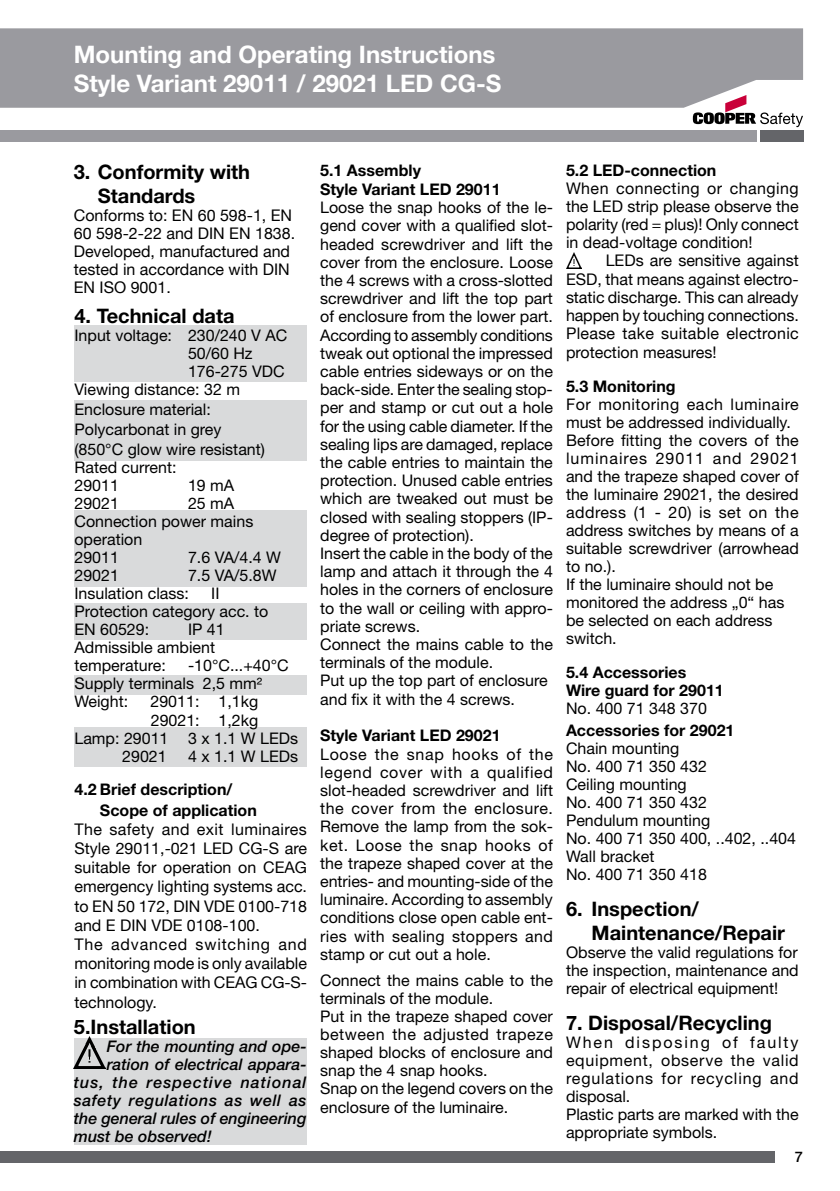
<style>
.page{position:relative;width:840px;height:1191px;background:#fff}
.page>*{position:absolute;margin:0;border:0;box-sizing:border-box;transform-origin:0 0}
.t1{font:700 24px/28.8px "Helvetica Neue";color:#fff}
.t2{font:700 20px/24px "Helvetica Neue LT Pro";color:#000}
.t3{font:16px/18.2px "Helvetica Neue LT Pro";color:#000}
.t4{font:16px/19.2px "Helvetica Neue";color:#000}
.t5{font:700 16px/21px "Helvetica Neue LT Pro";color:#000}
.t6{font:16px/18px "Helvetica Neue LT Pro";letter-spacing:.045em;color:#000}
.t7{font:italic 500 16px "Helvetica Neue LT Pro";color:#000}
.t8{font:italic 500 16px "Helvetica Neue LT Pro";letter-spacing:.06em;color:#000}
.t9{font:italic 500 16px "Helvetica Neue LT Pro";letter-spacing:.035em;color:#000}
.t10{font:500 14.6px "Helvetica Neue LT Pro";color:#000}
</style>
<div class="page">
<div style="left:759px;top:130px;width:43px;height:12px;background:#646569"></div>
<div style="left:0;top:1151px;width:773px;height:11px;background:#646569"></div>
<svg style="left:692px;top:108px;width:110px;height:19px"></svg>
<div style="left:0;top:28px;width:802px;height:80px;background:#9a9a9f"></div>
<div style="left:0;top:130px;width:755px;height:12px;background:#9a9a9f"></div>
<div style="left:74px;top:325px;width:232px;height:56px;background:#d9dadb"></div>
<div style="left:74px;top:400px;width:232px;height:61px;background:#d9dadb"></div>
<div style="left:74px;top:510px;width:232px;height:77px;background:#d9dadb"></div>
<div style="left:74px;top:603px;width:232px;height:36px;background:#d9dadb"></div>
<div style="left:74px;top:675px;width:232px;height:20px;background:#d9dadb"></div>
<div style="left:74px;top:727px;width:232px;height:40px;background:#d9dadb"></div>
<div style="left:74px;top:1037px;width:232px;height:107px;background:#d9dadb"></div>
<img style="left:74px;top:1036px;width:31px;height:32px">
<img style="left:566px;top:252px;width:15px;height:16px">
<h1 class="t1" style="left:74px;top:40px;width:429px">Mounting and Operating Instructions<br>Style Variant 29011 / 29021 LED CG-S</h1>
<p class="t2" style="left:98px;top:159px;width:154px;text-indent:-24px">3. Conformity with<br>Standards</p>
<p class="t4" style="left:74px;top:206px;width:223px;line-height:18px">Conforms to: EN 60 598-1, EN<br>60 598-2-22 and DIN EN 1838.<br>Developed, manufactured and tested in accordance with DIN<br>EN ISO 9001.</p>
<p class="t2" style="left:74px;top:304px;width:161px">4. Technical data</p>
<p class="t3" style="left:74px;top:326px;width:214px">Input voltage: 230/240 V AC</p>
<p class="t3" style="left:188px;top:344px;width:66px">50/60 Hz</p>
<p class="t3" style="left:188px;top:362px;width:98px">176-275 VDC</p>
<p class="t3" style="left:74px;top:380px;width:167px">Viewing distance: 32 m</p>
<p class="t3" style="left:74px;top:399px;width:192px;line-height:20px">Enclosure material:<br>Polycarbonat in grey (850°C glow wire resistant)</p>
<p class="t3" style="left:74px;top:458px;width:103px">Rated current:<br>29011</p>
<p class="t3" style="left:188px;top:476px;width:48px">19 mA</p>
<p class="t3" style="left:74px;top:494px;width:180px;text-indent:113px">25 mA<br>Connection power mains operation<br>29011</p>
<p class="t3" style="left:74px;top:494px;width:46px">29021</p>
<p class="t3" style="left:188px;top:548px;width:94px">7.6 VA/4.4 W</p>
<p class="t3" style="left:74px;top:566px;width:203px;text-indent:113px">7.5 VA/5.8W<br>Insulation class:</p>
<p class="t3" style="left:74px;top:566px;width:46px">29021</p>
<p class="t3" style="left:74px;top:584px;width:195px;text-indent:137px">II<br>Protection category acc. to<br>EN 60529:</p>
<p class="t3" style="left:74px;top:620px;width:152px;text-indent:113px">IP 41<br>Admissible ambient temperature:</p>
<p class="t3" style="left:74px;top:656px;width:216px;text-indent:113px">-10°C...+40°C<br>Supply terminals 2,5 mm²<br>Weight:</p>
<p class="t3" style="left:150px;top:692px;width:109px">29011: 1,1kg</p>
<p class="t3" style="left:151px;top:710px;width:109px">29021: 1,2kg</p>
<p class="t3" style="left:74px;top:728px;width:225px">Lamp: 29011 3 x 1.1 W LEDs</p>
<p class="t3" style="left:122px;top:746px;width:46px">29021</p>
<p class="t3" style="left:188px;top:746px;width:111px">4 x 1.1 W LEDs</p>
<p class="t5" style="left:100px;top:778px;width:158px;text-indent:-26px">4.2 Brief description/<br>Scope of application</p>
<p class="t4" style="left:74px;top:819px;width:234px">The safety and exit luminaires<br>Style 29011,-021 LED CG-S are suitable for operation on CEAG emergency lighting systems acc. to EN 50 172, DIN VDE 0100-718 and E DIN VDE 0108-100.<br>The advanced switching and monitoring mode is only available in combination with CEAG CG-S&shy;technology.</p>
<p class="t2" style="left:74px;top:1014px;width:123px">5.Installation</p>
<p class="t7" style="left:107px;top:1036px;width:201px">For the mounting and ope-</p>
<p class="t7" style="left:107px;top:1054px;width:201px">ration of electrical appara-</p>
<p class="t8" style="left:74px;top:1072px;width:234px">tus, the respective national</p>
<p class="t9" style="left:74px;top:1090px;width:234px">safety regulations as well as</p>
<p class="t7" style="left:74px;top:1108px;width:234px">the general rules of engineering</p>
<p class="t7" style="left:74px;top:1126px;width:139px">must be observed!</p>
<p class="t5" style="left:320px;top:160px;width:182px;line-height:19.2px">5.1 Assembly<br>Style Variant LED 29011</p>
<p class="t3" style="left:320px;top:198px;width:234px">Loose the snap hooks of the le&shy;gend cover with a qualified slot&shy;headed screwdriver and lift the cover from the enclosure. Loose the 4 screws with a cross-slotted screwdriver and lift the top part of enclosure from the lower part.<br>According to assembly conditions tweak out optional the impressed cable entries sideways or on the back-side. Enter the sealing stop&shy;per and stamp or cut out a hole for the using cable diameter. If the sealing lips are damaged, replace the cable entries to maintain the protection. Unused cable entries which are tweaked out must be closed with sealing stoppers (IP&shy;degree of protection).<br>Insert the cable in the body of the lamp and attach it through the 4 holes in the corners of enclosure to the wall or ceiling with appro&shy;priate screws.<br>Connect the mains cable to the terminals of the module.<br>Put up the top part of enclosure and fix it with the 4 screws.</p>
<p class="t5" style="left:320px;top:724px;width:182px">Style Variant LED 29021</p>
<p class="t3" style="left:320px;top:744px;width:234px;text-align:justify">Loose the snap hooks of the legend cover with a qualified slot-headed screwdriver and lift the cover from the enclosure.<br>Remove the lamp from the soc&shy;ket. Loose the snap hooks of the trapeze shaped cover at the entries- and mounting-side of the luminaire. According to assembly conditions close open cable ent&shy;ries with sealing stoppers and stamp or cut out a hole.</p>
<p class="t3" style="left:320px;top:970px;width:234px">Connect the mains cable to the terminals of the module.<br>Put in the trapeze shaped cover between the adjusted trapeze shaped blocks of enclosure and snap the 4 snap hooks.<br>Snap on the legend covers on the enclosure of the luminaire.</p>
<p class="t5" style="left:565px;top:159px;width:152px">5.2 LED-connection</p>
<p class="t4" style="left:565px;top:179px;width:234px;line-height:18.2px;text-align:justify">When connecting or changing the LED strip please observe the polarity (red = plus)! Only connect in dead-voltage condition!</p>
<p class="t4" style="left:565px;top:251px;width:234px;line-height:18.4px;text-align:justify;text-indent:40px">LEDs are sensitive against ESD, that means against electro&shy;static discharge. This can already happen by touching connections.<br>Please take suitable electronic protection measures!</p>
<p class="t5" style="left:565px;top:375px;width:111px">5.3 Monitoring</p>
<p class="t3" style="left:565px;top:395px;width:234px">For monitoring each luminaire must be addressed individually.<br>Before fitting the covers of the luminaires 29011 and 29021 and the trapeze shaped cover of the luminaire 29021, the desired address (1 - 20) is set on the address switches by means of a suitable screwdriver (arrowhead to no.).<br>If the luminaire should not be monitored the address „0“ has be selected on each address switch.</p>
<p class="t5" style="left:565px;top:663px;width:159px;line-height:18px">5.4 Accessories<br>Wire guard for 29011</p>
<p class="t3" style="left:565px;top:699px;width:142px">No. 400 71 348 370</p>
<p class="t5" style="left:565px;top:719px;width:170px">Accessories for 29021</p>
<p class="t3" style="left:565px;top:738px;width:231px">Chain mounting<br>No. 400 71 350 432<br>Ceiling mounting<br>No. 400 71 350 432<br>Pendulum mounting<br>No. 400 71 350 400, ..402, ..404<br>Wall bracket<br>No. 400 71 350 418</p>
<p class="t2" style="left:591px;top:896px;width:195px;text-indent:-26px">6. Inspection/<br>Maintenance/Repair</p>
<p class="t3" style="left:565px;top:943px;width:234px;text-align:justify">Observe the valid regulations for the inspection, maintenance and repair of electrical equipment!</p>
<p class="t2" style="left:565px;top:1010px;width:207px">7. Disposal/Recycling</p>
<p class="t6" style="left:565px;top:1033px;width:234px">When disposing of faulty equipment, observe the valid regulations for recycling and disposal.<br>Plastic parts are marked with the appropriate symbols.</p>
<p class="t10" style="left:794px;top:1147px;width:10px">7</p>
</div>
